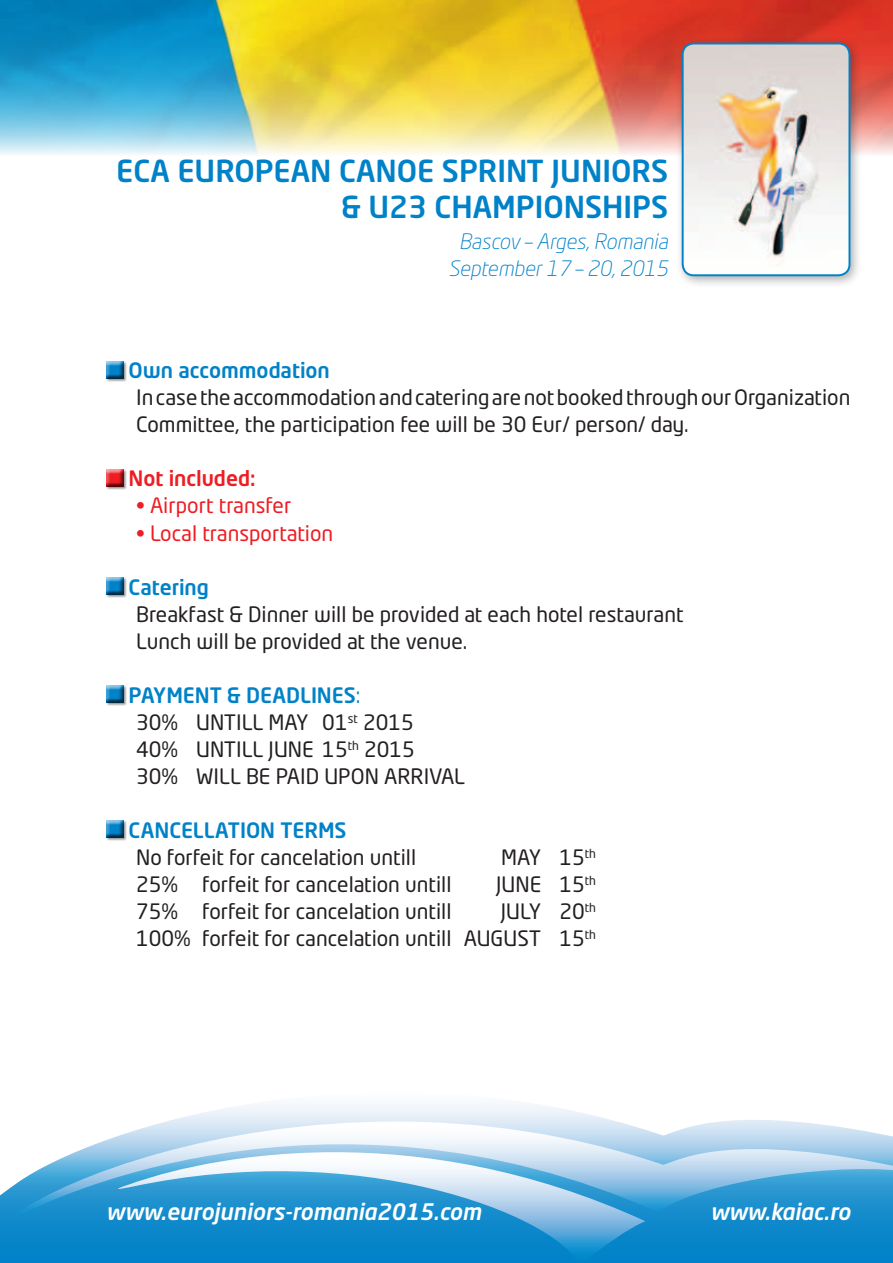
<style>
.page{position:relative;width:893px;height:1263px;background:#fff}
.page>*{position:absolute;margin:0;border:0;box-sizing:border-box;transform-origin:0 0}
.t1{font:500 30px/36px "Neo Tech Dacia";color:#0082c8;text-align:right}
.t2{font:italic 500 22.5px "Neo Sans RO";color:#fff}
.t3{font:21px/27px "Neo Tech Dacia";color:#231f20}
.t4{font:500 21px "Neo Tech Dacia";color:#0082c8}
.t5{font:italic 300 21px/27px "Neo Tech Dacia";color:#0082c8;text-align:center}
.t6{font:21px "Neo Tech Dacia";color:#ee1d23}
.t7{font:500 21px "Neo Tech Dacia";color:#ee1d23}
.s1{font-weight:500;color:#0082c8}
.s2{color:#0082c8}
</style>
<div class="page">
<img style="left:0;top:0;width:893px;height:154px">
<svg style="left:0;top:1187px;width:893px;height:76px;background:#0885c9"></svg>
<svg style="left:11px;top:1104px;width:882px;height:116px"></svg>
<svg style="left:107px;top:1138px;width:538px;height:125px;background:#5eaedb"></svg>
<div style="left:106px;top:361px;width:21px;height:21px;background:#231f20;opacity:.5"></div>
<div style="left:105px;top:361px;width:20px;height:18px;background:#231f20;opacity:.75"></div>
<div style="left:106px;top:469px;width:21px;height:21px;background:#231f20;opacity:.5"></div>
<div style="left:105px;top:469px;width:20px;height:18px;background:#231f20;opacity:.75"></div>
<div style="left:106px;top:577px;width:21px;height:21px;background:#231f20;opacity:.5"></div>
<div style="left:105px;top:577px;width:20px;height:18px;background:#231f20;opacity:.75"></div>
<div style="left:106px;top:685px;width:21px;height:21px;background:#231f20;opacity:.5"></div>
<div style="left:105px;top:685px;width:20px;height:18px;background:#231f20;opacity:.75"></div>
<div style="left:106px;top:820px;width:21px;height:21px;background:#231f20;opacity:.5"></div>
<div style="left:105px;top:820px;width:20px;height:18px;background:#231f20;opacity:.75"></div>
<div style="left:676px;top:37px;width:186px;height:251px;background:#231f20;opacity:.35"></div>
<img style="left:683px;top:44px;width:166px;height:231px">
<div style="left:682px;top:43px;width:168px;height:233px;border:2px solid #0082c8;border-radius:11px"></div>
<h1 class="t1" style="left:116px;top:152px;width:553px">ECA EUROPEAN CANOE SPRINT JUNIORS &amp; U23 CHAMPIONSHIPS</h1>
<p class="t5" style="left:448px;top:228px;width:221px">Bascov – Arges, Romania<br>September 17 – 20, 2015</p>
<p class="t4" style="left:129px;top:357px;width:203px">Own accommodation</p>
<p class="t3" style="left:136px;top:384px;width:716px">In case the accommodation and catering are not booked through our Organization<br>Committee, the participation fee will be 30 Eur/ person/ day.</p>
<p class="t7" style="left:129px;top:465px;width:128px">Not included:</p>
<p class="t6" style="left:136px;top:492px;width:157px">• Airport transfer</p>
<p class="t6" style="left:136px;top:520px;width:199px">• Local transportation</p>
<p class="t4" style="left:129px;top:573px;width:82px">Catering</p>
<p class="t3" style="left:136px;top:600px;width:549px">Breakfast &amp; Dinner will be provided at each hotel restaurant<br>Lunch will be provided at the venue.</p>
<p class="t3" style="left:136px;top:681px;width:330px;text-indent:-7px"><span class="s1">PAYMENT &amp; DEADLINES</span><span class="s2">:<br></span>30% UNTILL MAY 01<sup>st</sup> 2015<br>40% UNTILL JUNE 15<sup>th</sup> 2015<br>30% WILL BE PAID UPON ARRIVAL</p>
<p class="t4" style="left:129px;top:816px;width:219px">CANCELLATION TERMS</p>
<p class="t3" style="left:136px;top:843px;width:282px">No forfeit for cancelation untill</p>
<p class="t3" style="left:501px;top:843px;width:96px">MAY 15<sup>th</sup></p>
<p class="t3" style="left:136px;top:870px;width:317px">25% forfeit for cancelation untill</p>
<p class="t3" style="left:496px;top:870px;width:101px">JUNE 15<sup>th</sup></p>
<p class="t3" style="left:136px;top:897px;width:317px">75% forfeit for cancelation untill</p>
<p class="t3" style="left:136px;top:897px;width:461px;text-align:right">JULY 20<sup>th<br></sup>100% forfeit for cancelation untill AUGUST 15<sup>th</sup></p>
<p class="t2" style="left:106px;top:1198px;width:376px">www.eurojuniors-romania2015.com</p>
<p class="t2" style="left:710px;top:1198px;width:142px">www.kaiac.ro</p>
</div>
